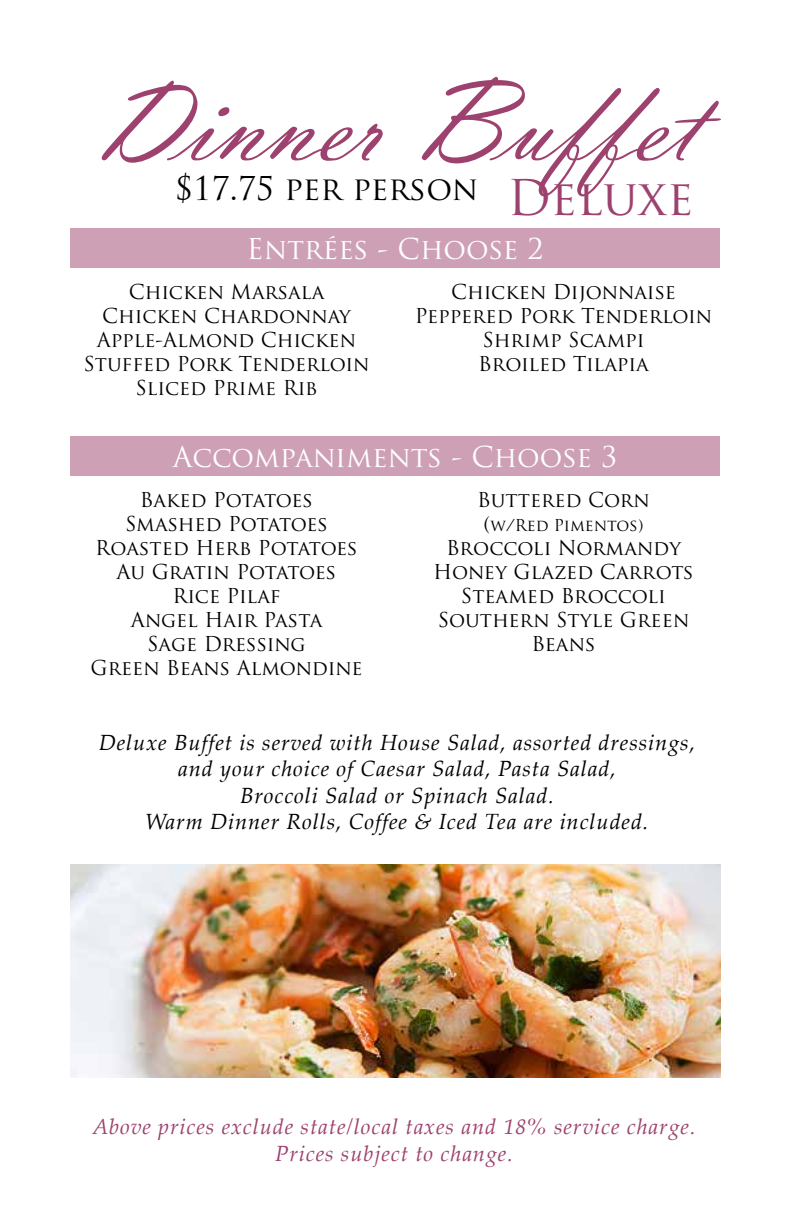
<style>
.page{position:relative;width:792px;height:1224px;background:#fff}
.page>*{position:absolute;margin:0;border:0;box-sizing:border-box;transform-origin:0 0}
.t1{font:120px "Vladimir Script";color:#9d426e}
.t2{font:48px "Trajan Pro";color:#9d426e}
.t3{font:32px "Trajan Pro";color:#000}
.t4{font:28px "Trajan Pro";color:#fff}
.t5{font:italic 22px/26.4px "Palatino Linotype";letter-spacing:.04em;color:#000;text-align:center}
.t6{font:italic 22px/26.4px "Palatino Linotype";letter-spacing:.04em;color:#9d426e;text-align:center}
.t7{font:20px/24px "Trajan Pro";color:#000;text-align:center}
.t8{font:16px "Trajan Pro";color:#000}
.s1{font-size:20px}
</style>
<div class="page">
<div style="left:70px;top:228px;width:650px;height:40px;background:#cea0b6"></div>
<div style="left:70px;top:436px;width:650px;height:40px;background:#cea0b6"></div>
<img style="left:70px;top:865px;width:651px;height:213px">
<h1 class="t1" style="left:93px;top:52px;width:605px">Dinner Buffet</h1>
<h3 class="t3" style="left:175px;top:168px;width:305px">$17.75 per person</h3>
<h2 class="t2" style="left:507px;top:167px;width:188px">Deluxe</h2>
<h3 class="t4" style="left:247px;top:231px;width:298px">Entrées - Choose 2</h3>
<p class="t7" style="left:83px;top:280px;width:288px">Chicken Marsala<br>Chicken Chardonnay<br>Apple-Almond Chicken<br>Stuffed Pork Tenderloin<br>Sliced Prime Rib</p>
<p class="t7" style="left:415px;top:280px;width:299px">Chicken Dijonnaise<br>Peppered Pork Tenderloin<br>Shrimp Scampi<br>Broiled Tilapia</p>
<h3 class="t4" style="left:173px;top:439px;width:446px">Accompaniments - Choose 3</h3>
<p class="t7" style="left:90px;top:488px;width:274px">Baked Potatoes<br>Smashed Potatoes<br>Roasted Herb Potatoes<br>Au Gratin Potatoes<br>Rice Pilaf<br>Angel Hair Pasta<br>Sage Dressing<br>Green Beans Almondine</p>
<p class="t7" style="left:477px;top:488px;width:174px">Buttered Corn</p>
<p class="t8" style="left:483px;top:515px;width:162px"><span class="s1">(</span>w/Red Pimentos)</p>
<p class="t7" style="left:433px;top:536px;width:262px">Broccoli Normandy<br>Honey Glazed Carrots<br>Steamed Broccoli<br>Southern Style Green<br>Beans</p>
<p class="t5" style="left:99px;top:728px;width:598px">Deluxe Buffet is served with House Salad, assorted dressings, and your choice of Caesar Salad, Pasta Salad,<br>Broccoli Salad or Spinach Salad.<br>Warm Dinner Rolls, Coffee &amp; Iced Tea are included.</p>
<p class="t6" style="left:92px;top:1113px;width:605px">Above prices exclude state/local taxes and 18% service charge.<br>Prices subject to change.</p>
</div>
